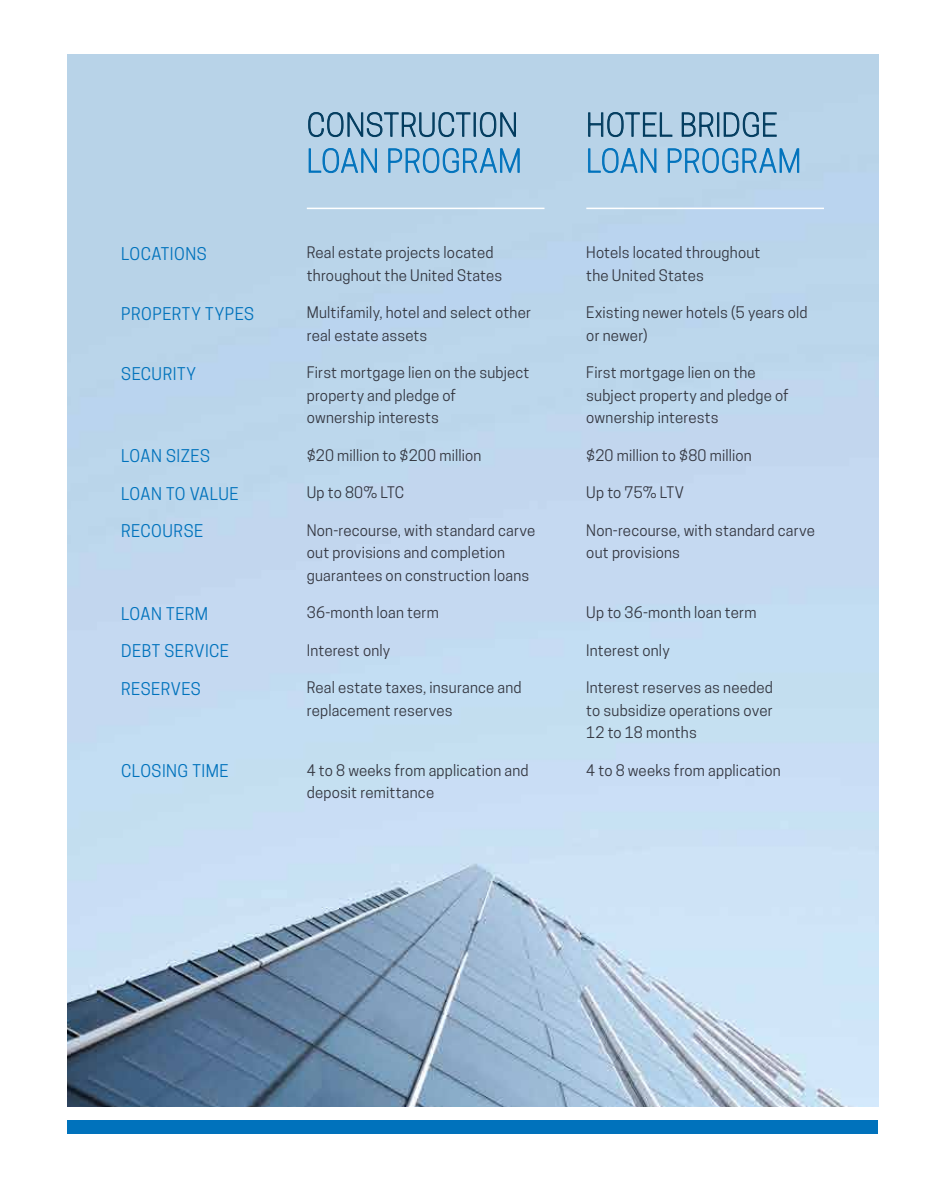
<style>
.page{position:relative;width:936px;height:1188px;background:#fff}
.page>*{position:absolute;margin:0;border:0;box-sizing:border-box;transform-origin:0 0}
.t1{font:300 30px "Cooper Hewitt";letter-spacing:.02em;color:#003a5d}
.t2{font:300 30px "Cooper Hewitt";letter-spacing:.02em;color:#0072bc}
.t3{font:16.5px "Cooper Hewitt";letter-spacing:.03em;color:#0072bc}
.t4{font:15px/22.5px "Cooper Hewitt";letter-spacing:.01em;color:#343741}
</style>
<div class="page">
<img style="left:68px;top:54px;width:810px;height:1053px">
<div style="left:68px;top:1120px;width:810px;height:14px;background:#0072bc"></div>
<svg style="left:308px;top:112px;width:208px;height:25px;background:#88abc4"></svg>
<svg style="left:309px;top:148px;width:68px;height:25px;background:#86b9dc"></svg>
<svg style="left:388px;top:148px;width:131px;height:25px;background:#84b7db"></svg>
<hr style="left:307px;top:208px;width:237px;height:1px;background:#fff">
<hr style="left:586px;top:208px;width:238px;height:1px;background:#fff">
<svg style="left:588px;top:112px;width:84px;height:25px;background:#8baec6"></svg>
<svg style="left:681px;top:113px;width:32px;height:24px"></svg>
<div style="left:717px;top:113px;width:2px;height:23px;border:1px solid #003a5d"></div>
<svg style="left:723px;top:112px;width:53px;height:25px"></svg>
<svg style="left:588px;top:148px;width:68px;height:25px;background:#87b9dc"></svg>
<svg style="left:667px;top:148px;width:132px;height:25px;background:#85b9dc"></svg>
<p class="t3" style="left:121px;top:244px;width:87px">LOCATIONS</p>
<p class="t3" style="left:121px;top:304px;width:134px">PROPERTY TYPES</p>
<p class="t3" style="left:121px;top:364px;width:76px">SECURITY</p>
<p class="t3" style="left:121px;top:446px;width:90px">LOAN SIZES</p>
<p class="t3" style="left:121px;top:484px;width:119px">LOAN TO VALUE</p>
<p class="t3" style="left:121px;top:521px;width:83px">RECOURSE</p>
<p class="t3" style="left:121px;top:604px;width:88px">LOAN TERM</p>
<p class="t3" style="left:121px;top:641px;width:109px">DEBT SERVICE</p>
<p class="t3" style="left:121px;top:679px;width:81px">RESERVES</p>
<p class="t3" style="left:121px;top:761px;width:109px">CLOSING TIME</p>
<h1 class="t1" style="left:307px;top:108px;width:212px">CONSTRUCTION</h1>
<h1 class="t2" style="left:307px;top:144px;width:216px">LOAN PROGRAM</h1>
<p class="t4" style="left:307px;top:242px;width:197px">Real estate projects located throughout the United States</p>
<p class="t4" style="left:307px;top:302px;width:226px">Multifamily, hotel and select other real estate assets</p>
<p class="t4" style="left:307px;top:362px;width:224px">First mortgage lien on the subject property and pledge of<br>ownership interests</p>
<p class="t4" style="left:307px;top:444px;width:176px">$20 million to $200 million</p>
<p class="t4" style="left:307px;top:482px;width:99px">Up to 80% LTC</p>
<p class="t4" style="left:307px;top:519px;width:230px">Non-recourse, with standard carve out provisions and completion guarantees on construction loans</p>
<p class="t4" style="left:307px;top:602px;width:133px">36-month loan term</p>
<p class="t4" style="left:307px;top:639px;width:85px">Interest only</p>
<p class="t4" style="left:307px;top:677px;width:216px">Real estate taxes, insurance and replacement reserves</p>
<p class="t4" style="left:307px;top:759px;width:223px">4 to 8 weeks from application and deposit remittance</p>
<h1 class="t1" style="left:586px;top:108px;width:192px">HOTEL BRIDGE</h1>
<h1 class="t2" style="left:586px;top:144px;width:216px">LOAN PROGRAM</h1>
<p class="t4" style="left:586px;top:242px;width:176px">Hotels located throughout the United States</p>
<p class="t4" style="left:586px;top:302px;width:223px">Existing newer hotels (5 years old or newer)</p>
<p class="t4" style="left:586px;top:362px;width:204px">First mortgage lien on the subject property and pledge of ownership interests</p>
<p class="t4" style="left:586px;top:444px;width:167px">$20 million to $80 million</p>
<p class="t4" style="left:586px;top:482px;width:99px">Up to 75% LTV</p>
<p class="t4" style="left:586px;top:519px;width:230px">Non-recourse, with standard carve out provisions</p>
<p class="t4" style="left:586px;top:602px;width:172px">Up to 36-month loan term</p>
<p class="t4" style="left:586px;top:639px;width:85px">Interest only</p>
<p class="t4" style="left:586px;top:677px;width:188px;text-align:justify">Interest reserves as needed to subsidize operations over 12 to 18 months</p>
<p class="t4" style="left:586px;top:759px;width:196px">4 to 8 weeks from application</p>
</div>
